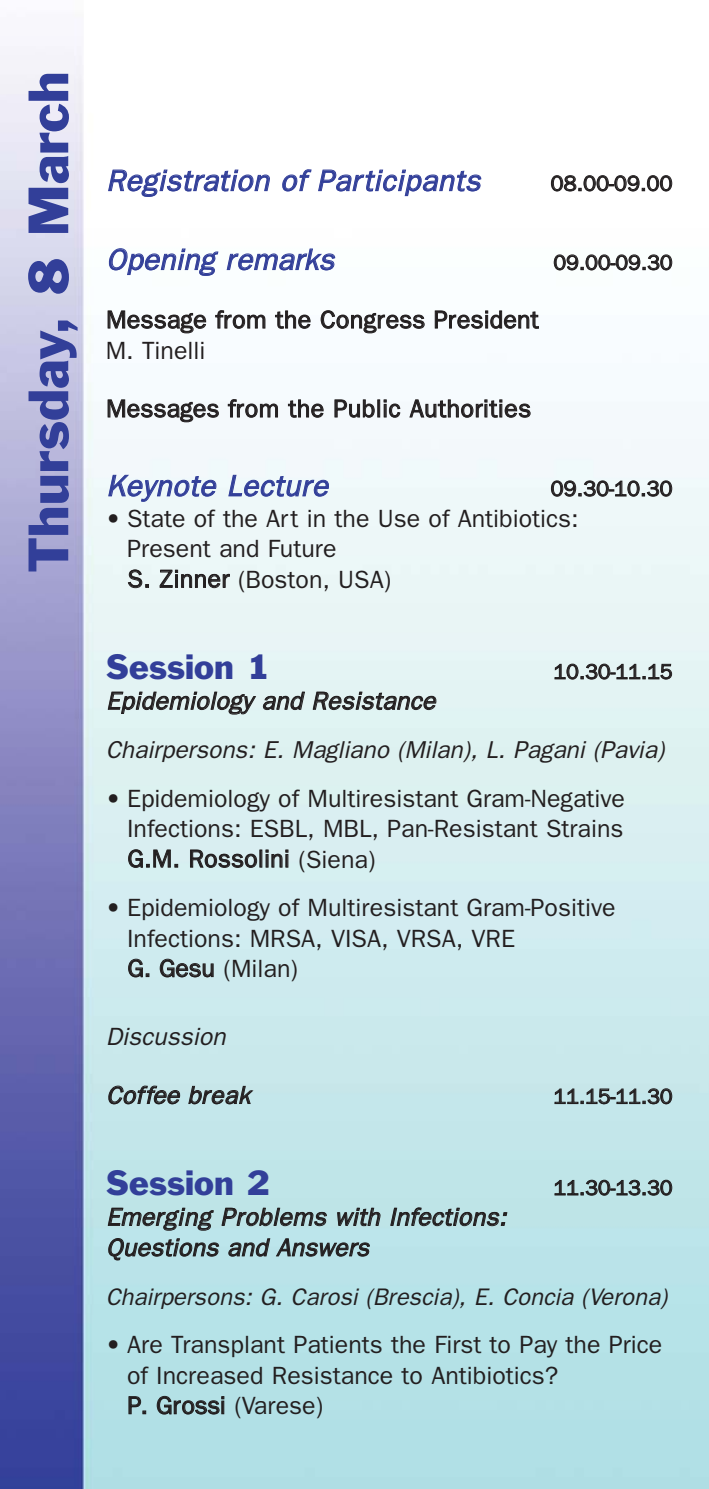
<style>
.page{position:relative;width:709px;height:1489px;background:#fff}
.page>*{position:absolute;margin:0;border:0;box-sizing:border-box;transform-origin:0 0}
.t1{font:52.5px "Franklin Gothic";color:#323f99}
.t2{font:32.5px "Franklin Gothic";color:#323f99}
.t3{font:italic 30px "Franklin Gothic";letter-spacing:.02em;color:#323f99}
.t4{font:25px/30.5px "Franklin Gothic";color:#231f20}
.t5{font:italic 25px/30.5px "Franklin Gothic";letter-spacing:.01em;color:#231f20}
.t6{font:25px "Franklin Gothic";letter-spacing:.02em;color:#231f20}
.t7{font:italic 24.5px "Franklin Gothic";color:#231f20}
.t8{font:italic 24px "Franklin Gothic";color:#231f20}
.t9{font:21.75px "Franklin Gothic";color:#231f20}
.t10{font:21.25px "Franklin Gothic";color:#231f20}
</style>
<div class="page">
<img style="left:0;top:46px;width:708px;height:1442px">
<h1 class="t1" style="left:29px;top:572px;width:502px;rotate:-90deg">Thursday, 8 March</h1>
<p class="t3" style="left:106px;top:170px;width:381px">Registration of Participants</p>
<p class="t9" style="left:550px;top:176px;width:123px">08.00-09.00</p>
<p class="t3" style="left:106px;top:249px;width:235px">Opening remarks</p>
<p class="t10" style="left:553px;top:255px;width:121px">09.00-09.30</p>
<p class="t4" style="left:106px;top:306px;width:434px">Message from the Congress President<br>M. Tinelli</p>
<p class="t6" style="left:106px;top:400px;width:426px">Messages from the Public Authorities</p>
<p class="t3" style="left:106px;top:475px;width:229px">Keynote Lecture</p>
<p class="t9" style="left:550px;top:481px;width:123px">09.30-10.30</p>
<p class="t4" style="left:127px;top:505px;width:453px;text-indent:-21px">• State of the Art in the Use of Antibiotics:<br>Present and Future<br>S. Zinner (Boston, USA)</p>
<h2 class="t2" style="left:106px;top:654px;width:166px">Session 1</h2>
<p class="t10" style="left:553px;top:664px;width:121px">10.30-11.15</p>
<p class="t5" style="left:106px;top:687px;width:335px">Epidemiology and Resistance</p>
<p class="t7" style="left:106px;top:741px;width:564px">Chairpersons: E. Magliano (Milan), L. Pagani (Pavia)</p>
<p class="t4" style="left:127px;top:785px;width:499px;text-align:justify;text-indent:-21px">• Epidemiology of Multiresistant Gram-Negative Infections: ESBL, MBL, Pan-Resistant Strains G.M. Rossolini (Siena)</p>
<p class="t4" style="left:127px;top:894px;width:490px;text-indent:-21px">• Epidemiology of Multiresistant Gram-Positive<br>Infections: MRSA, VISA, VRSA, VRE<br>G. Gesu (Milan)</p>
<p class="t5" style="left:106px;top:1023px;width:126px">Discussion</p>
<p class="t5" style="left:106px;top:1081px;width:145px">Coffee break</p>
<p class="t10" style="left:553px;top:1088px;width:121px">11.15-11.30</p>
<h2 class="t2" style="left:106px;top:1170px;width:166px">Session 2</h2>
<p class="t10" style="left:553px;top:1180px;width:121px">11.30-13.30</p>
<p class="t5" style="left:106px;top:1203px;width:406px">Emerging Problems with Infections:<br>Questions and Answers</p>
<p class="t8" style="left:106px;top:1288px;width:567px">Chairpersons: G. Carosi (Brescia), E. Concia (Verona)</p>
<p class="t4" style="left:127px;top:1331px;width:537px;text-indent:-21px">• Are Transplant Patients the First to Pay the Price of Increased Resistance to Antibiotics?<br>P. Grossi (Varese)</p>
</div>
